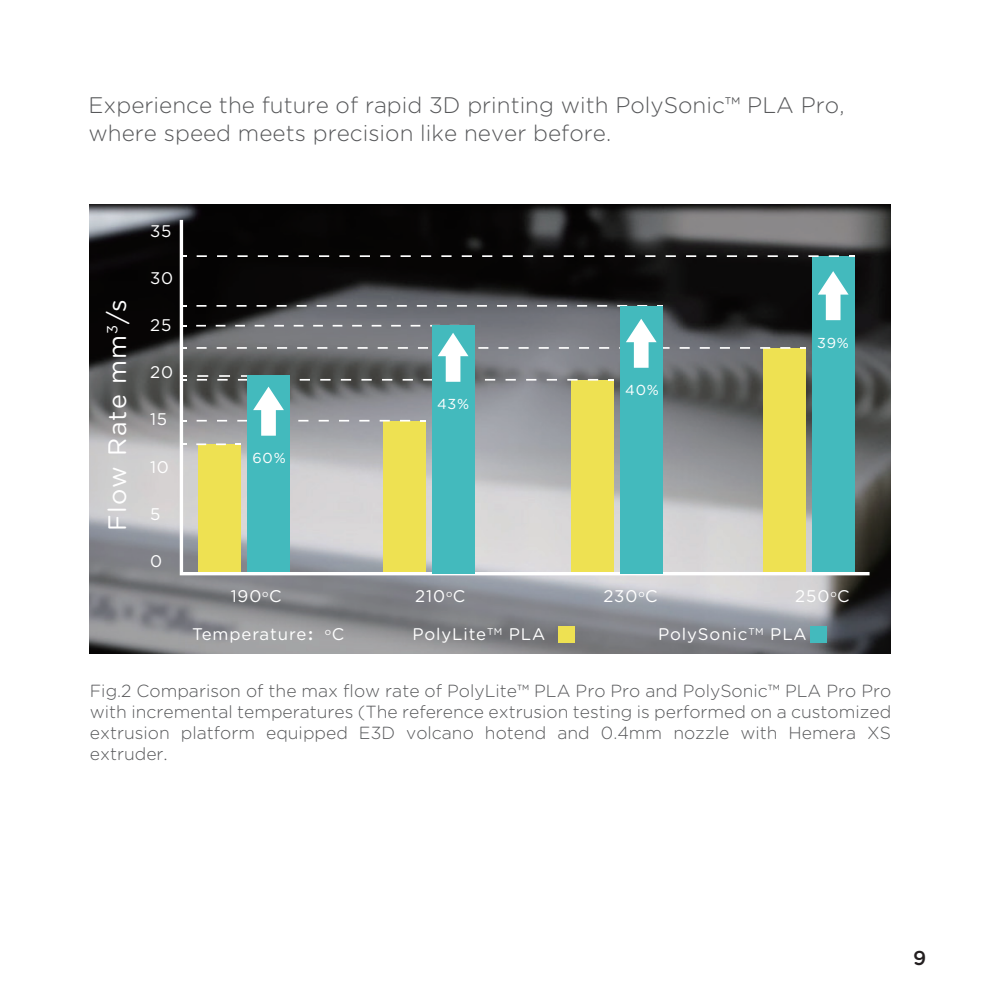
<style>
.page{position:relative;width:993px;height:993px;background:#fff}
.page>*{position:absolute;margin:0;border:0;box-sizing:border-box;transform-origin:0 0}
.t1{font:25.25px "Gotham Rounded";letter-spacing:.05em;color:#fff}
.t2{font:300 22.5px/27px "Gotham Rounded";color:#57585a}
.t3{font:500 20px "Gotham Rounded";color:#231f20}
.t4{font:300 17.5px/21px "Gotham Rounded";color:#57585a;text-align:justify}
.t5{font:16.75px "Gotham Rounded";letter-spacing:.05em;color:#fff}
.t6{font:14.5px "Gotham Rounded";letter-spacing:.05em;color:#fff}
.s1{font-family:"Harmony OS Sans SC Bold"}
.s2{font-family:"Adobe Song Std"}
</style>
<div class="page">
<img style="left:90px;top:204px;width:800px;height:449px">
<div style="left:558px;top:626px;width:16px;height:16px;background:#eee152"></div>
<div style="left:809px;top:626px;width:16px;height:16px;background:#43babd"></div>
<svg style="left:180px;top:220px;width:689px;height:355px;background:#798370"></svg>
<svg style="left:253px;top:386px;width:35px;height:49px"></svg>
<svg style="left:817px;top:271px;width:31px;height:49px"></svg>
<div style="left:432px;top:325px;width:42px;height:248px;background:#43babd"></div>
<svg style="left:377px;top:332px;width:236px;height:49px;background:#7e8d91"></svg>
<div style="left:620px;top:306px;width:42px;height:267px;background:#43babd"></div>
<svg style="left:619px;top:318px;width:50px;height:49px"></svg>
<p class="t2" style="left:88px;top:91px;width:757px">Experience the future of rapid 3D printing with PolySonic™ PLA Pro, where speed meets precision like never before.</p>
<p class="t5" style="left:150px;top:221px;width:23px">35</p>
<h1 class="t1" style="left:102px;top:530px;width:233px;rotate:-90deg">Flow Rate mm<sup>3</sup>/s</h1>
<p class="t5" style="left:150px;top:268px;width:25px">30</p>
<p class="t5" style="left:150px;top:315px;width:23px">25</p>
<p class="t5" style="left:150px;top:362px;width:24px">20</p>
<p class="t5" style="left:150px;top:409px;width:19px">15</p>
<p class="t5" style="left:150px;top:456px;width:20px">10</p>
<p class="t5" style="left:150px;top:503px;width:12px">5</p>
<p class="t5" style="left:150px;top:550px;width:14px">0</p>
<p class="t6" style="left:252px;top:449px;width:35px">60%</p>
<p class="t5" style="left:230px;top:586px;width:52px">190<sup>o</sup>C</p>
<p class="t6" style="left:437px;top:395px;width:34px">43%</p>
<p class="t6" style="left:625px;top:381px;width:35px">40%</p>
<p class="t6" style="left:817px;top:334px;width:33px">39%</p>
<p class="t5" style="left:415px;top:586px;width:51px">210<sup>o</sup>C</p>
<p class="t5" style="left:603px;top:586px;width:56px">230<sup>o</sup>C</p>
<p class="t5" style="left:795px;top:586px;width:56px">250<sup>o</sup>C</p>
<p class="t5" style="left:192px;top:624px;width:153px">Temperature<span class="s1">：</span><sup>o</sup>C</p>
<p class="t5" style="left:412px;top:624px;width:134px">PolyLite<sup>TM</sup> PLA</p>
<p class="t5" style="left:658px;top:624px;width:150px">PolySonic<sup>TM</sup> PLA</p>
<p class="t4" style="left:90px;top:679px;width:802px">Fig.2 Comparison of the max flow rate of PolyLite™ PLA Pro Pro and PolySonic™ PLA Pro Pro with incremental temperatures (The reference extrusion testing is performed on a customized extrusion platform equipped E3D volcano hotend and 0.4mm nozzle with Hemera XS extruder<span class="s2">.</span></p>
<p class="t3" style="left:912px;top:943px;width:15px">9</p>
</div>
